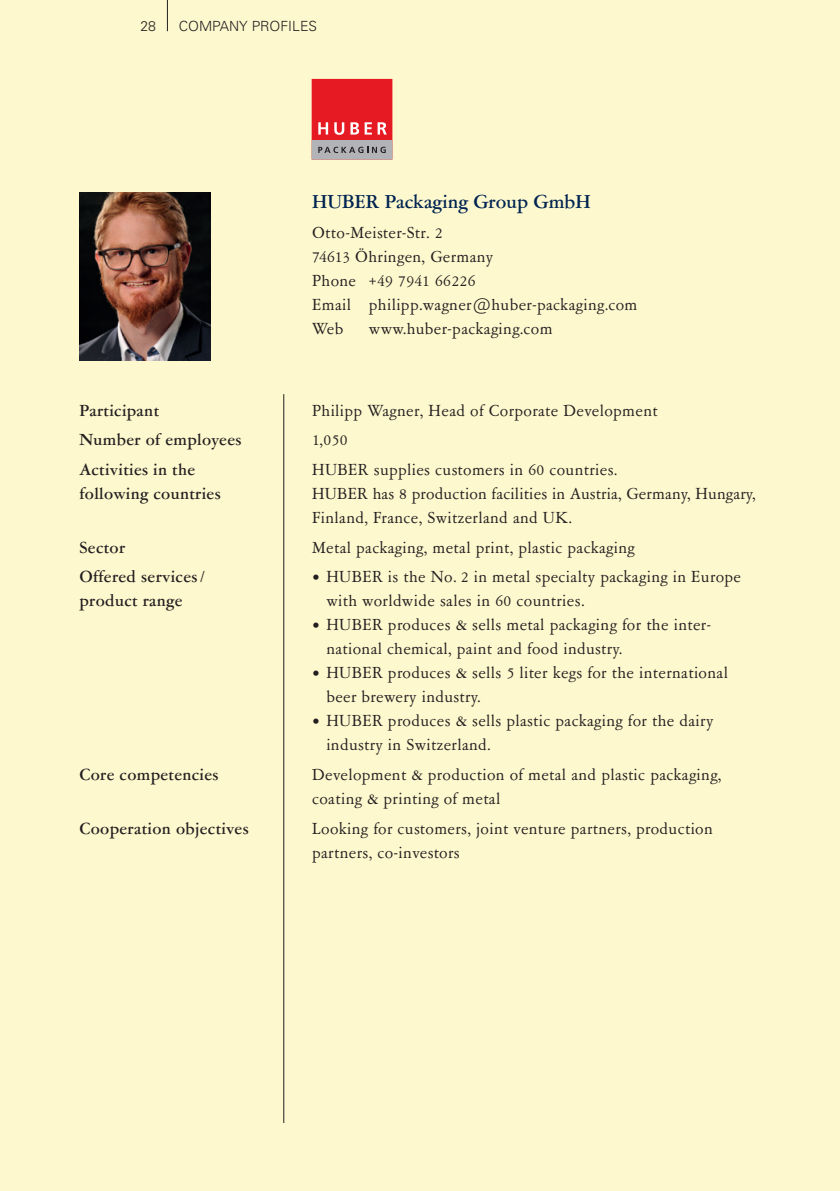
<style>
.page{position:relative;width:840px;height:1191px;background:#fff}
.page>*{position:absolute;margin:0;border:0;box-sizing:border-box;transform-origin:0 0}
.Firma_lang{font:500 21px "Garamont Amst SB";letter-spacing:.005em;color:#002451}
.Copy_Firmenprofil{font:18px/24px "Garamont Amst SB Rom";letter-spacing:.02em;color:#231f20}
.Spalte_links{font:500 18px/24px "Garamont Amst SB";letter-spacing:.02em;color:#231f20}
.Kontaktdaten{font:18px "Garamont Amst SB Rom";letter-spacing:.02em;color:#231f20}
.t1{font:300 14px "Univers";color:#231f20}
.t2{font:300 14px "Univers";color:#231f20}
</style>
<div class="page">
<div style="left:0;top:0;width:839px;height:1191px;background:#fef8ce"></div>
<hr style="left:167px;top:0;width:1px;height:31px;background:#231f20">
<hr style="left:283px;top:394px;width:1px;height:729px;background:#231f20">
<img style="left:79px;top:193px;width:131px;height:167px">
<div style="left:312px;top:79px;width:79px;height:80px;background:#e51a23"></div>
<div style="left:312px;top:79px;width:80px;height:80px;border:1px solid #e51a23"></div>
<div style="left:312px;top:141px;width:79px;height:18px;background:#b2b3b7"></div>
<svg style="left:318px;top:147px;width:67px;height:6px"></svg>
<svg style="left:318px;top:122px;width:10px;height:13px"></svg>
<svg style="left:334px;top:122px;width:10px;height:13px"></svg>
<svg style="left:350px;top:122px;width:21px;height:13px"></svg>
<svg style="left:377px;top:122px;width:9px;height:13px"></svg>
<p class="t2" style="left:140px;top:18px;width:17px">28</p>
<p class="t1" style="left:179px;top:18px;width:140px">COMPANY PROFILES</p>
<p class="Firma_lang" style="left:312px;top:191px;width:280px">HUBER Packaging Group GmbH</p>
<p class="Spalte_links" style="left:79px;top:399px;width:81px">Participant</p>
<p class="Spalte_links" style="left:79px;top:428px;width:163px">Number of employees</p>
<p class="Spalte_links" style="left:79px;top:458px;width:143px">Activities in the following countries</p>
<p class="Spalte_links" style="left:79px;top:536px;width:47px">Sector</p>
<p class="Spalte_links" style="left:79px;top:565px;width:126px">Offered services/ product range</p>
<p class="Spalte_links" style="left:79px;top:763px;width:140px">Core competencies</p>
<p class="Spalte_links" style="left:79px;top:817px;width:171px">Cooperation objectives</p>
<p class="Kontaktdaten" style="left:312px;top:224px;width:132px">Otto-Meister-Str. 2</p>
<p class="Kontaktdaten" style="left:312px;top:248px;width:182px">74613 Öhringen, Germany</p>
<p class="Kontaktdaten" style="left:369px;top:271px;width:108px">+49 7941 66226</p>
<p class="Kontaktdaten" style="left:369px;top:295px;width:270px">philipp.wagner@huber-packaging.com</p>
<p class="Kontaktdaten" style="left:369px;top:319px;width:185px">www.huber-packaging.com</p>
<p class="Kontaktdaten" style="left:312px;top:271px;width:45px">Phone</p>
<p class="Kontaktdaten" style="left:312px;top:295px;width:40px">Email</p>
<p class="Kontaktdaten" style="left:312px;top:319px;width:33px">Web</p>
<p class="Copy_Firmenprofil" style="left:312px;top:399px;width:347px">Philipp Wagner, Head of Corporate Development</p>
<p class="Copy_Firmenprofil" style="left:312px;top:428px;width:37px">1,050</p>
<p class="Copy_Firmenprofil" style="left:312px;top:458px;width:445px">HUBER supplies customers in 60 countries.<br>HUBER has 8 production facilities in Austria, Germany, Hungary,<br>Finland, France, Switzerland and UK.</p>
<p class="Copy_Firmenprofil" style="left:312px;top:536px;width:324px">Metal packaging, metal print, plastic packaging</p>
<p class="Copy_Firmenprofil" style="left:326px;top:565px;width:416px;text-indent:-14px">• HUBER is the No. 2 in metal specialty packaging in Europe with worldwide sales in 60 countries.</p>
<p class="Copy_Firmenprofil" style="left:326px;top:613px;width:386px;text-indent:-14px">• HUBER produces &amp; sells metal packaging for the inter&shy;national chemical, paint and food industry.</p>
<p class="Copy_Firmenprofil" style="left:326px;top:661px;width:403px;text-indent:-14px">• HUBER produces &amp; sells 5 liter kegs for the international beer brewery industry.</p>
<p class="Copy_Firmenprofil" style="left:326px;top:709px;width:388px;text-indent:-14px">• HUBER produces &amp; sells plastic packaging for the dairy industry in Switzerland.</p>
<p class="Copy_Firmenprofil" style="left:312px;top:763px;width:410px">Development &amp; production of metal and plastic packaging, coating &amp; printing of metal</p>
<p class="Copy_Firmenprofil" style="left:312px;top:817px;width:402px">Looking for customers, joint venture partners, production partners, co-investors</p>
</div>
